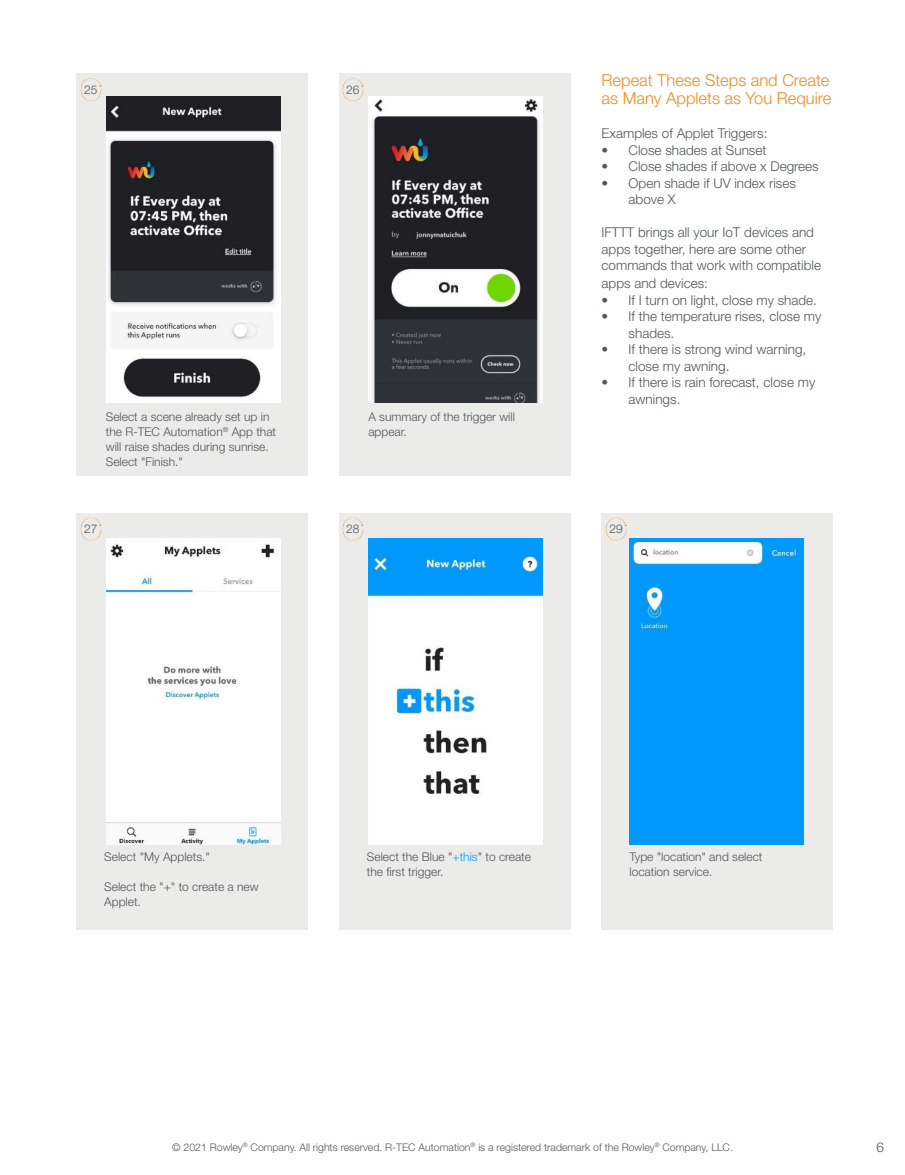
<style>
.page{position:relative;width:905px;height:1175px;background:#fff}
.page>*{position:absolute;margin:0;border:0;box-sizing:border-box;transform-origin:0 0}
.t1{font:300 16.5px/18px "Helvetica Neue LT Pro";color:#f18b21}
.t2{font:300 13.5px/16.5px "Helvetica Neue LT Pro";color:#4f5757}
.t3{font:300 13.5px "Helvetica Neue LT Pro";color:#4f5858}
.t4{font:300 12px/15px "Helvetica Neue LT Pro";color:#4f5757}
.t5{font:300 10.5px "Helvetica Neue LT Pro";color:#4f5858}
.s1{color:#009bff}
</style>
<div class="page">
<div style="left:76px;top:74px;width:232px;height:402px;background:#ebebea"></div>
<div style="left:76px;top:513px;width:232px;height:416px;background:#ebebea"></div>
<div style="left:601px;top:513px;width:232px;height:416px;background:#ebebea"></div>
<div style="left:339px;top:74px;width:231px;height:402px;background:#ebebea"></div>
<div style="left:339px;top:513px;width:231px;height:416px;background:#ebebea"></div>
<svg style="left:80px;top:77px;width:22px;height:25px"></svg>
<svg style="left:80px;top:517px;width:22px;height:24px"></svg>
<svg style="left:342px;top:77px;width:22px;height:25px"></svg>
<svg style="left:342px;top:517px;width:22px;height:24px"></svg>
<svg style="left:605px;top:517px;width:22px;height:24px"></svg>
<img style="left:106px;top:96px;width:174px;height:306px">
<img style="left:106px;top:538px;width:174px;height:306px">
<img style="left:368px;top:96px;width:174px;height:306px">
<img style="left:368px;top:538px;width:174px;height:306px">
<img style="left:629px;top:538px;width:174px;height:306px">
<p class="t4" style="left:84px;top:82px;width:15px">25</p>
<p class="t4" style="left:106px;top:409px;width:172px">Select a scene already set up in the R-TEC Automation<sup>®</sup> App that will raise shades during sunrise.<br>Select "Finish."</p>
<p class="t4" style="left:84px;top:521px;width:15px">27</p>
<p class="t4" style="left:346px;top:82px;width:15px">26</p>
<p class="t4" style="left:368px;top:409px;width:148px">A summary of the trigger will appear.</p>
<p class="t1" style="left:601px;top:70px;width:231px">Repeat These Steps and Create as Many Applets as You Require</p>
<p class="t2" style="left:601px;top:125px;width:167px">Examples of Applet Triggers:</p>
<p class="t2" style="left:601px;top:141px;width:166px">• Close shades at Sunset</p>
<p class="t2" style="left:601px;top:158px;width:219px">• Close shades if above x Degrees</p>
<p class="t2" style="left:628px;top:174px;width:169px;text-indent:-27px">• Open shade if UV index rises above X</p>
<p class="t2" style="left:601px;top:224px;width:221px">IFTTT brings all your IoT devices and apps together, here are some other commands that work with compatible</p>
<p class="t2" style="left:601px;top:275px;width:108px">apps and devices:</p>
<p class="t2" style="left:601px;top:291px;width:217px">• If I turn on light, close my shade.</p>
<p class="t2" style="left:628px;top:308px;width:194px;text-indent:-27px">• If the temperature rises, close my shades.</p>
<p class="t2" style="left:628px;top:341px;width:179px;text-indent:-27px">• If there is strong wind warning, close my awning.</p>
<p class="t2" style="left:628px;top:374px;width:188px;text-indent:-27px">• If there is rain forecast, close my awnings.</p>
<p class="t4" style="left:346px;top:521px;width:15px">28</p>
<p class="t4" style="left:609px;top:521px;width:15px">29</p>
<p class="t4" style="left:104px;top:848px;width:107px">Select "My Applets."</p>
<p class="t4" style="left:104px;top:878px;width:156px">Select the "+" to create a new<br>Applet.</p>
<p class="t4" style="left:367px;top:848px;width:166px">Select the Blue "<span class="s1">+this</span>" to create the first trigger.</p>
<p class="t4" style="left:629px;top:848px;width:134px">Type "location" and select location service.</p>
<p class="t5" style="left:172px;top:1140px;width:562px">© 2021 Rowley<sup>®</sup> Company. All rights reserved. R-TEC Automation<sup>®</sup> is a registered trademark of the Rowley<sup>®</sup> Company, LLC.</p>
<p class="t3" style="left:876px;top:1138px;width:9px">6</p>
</div>
